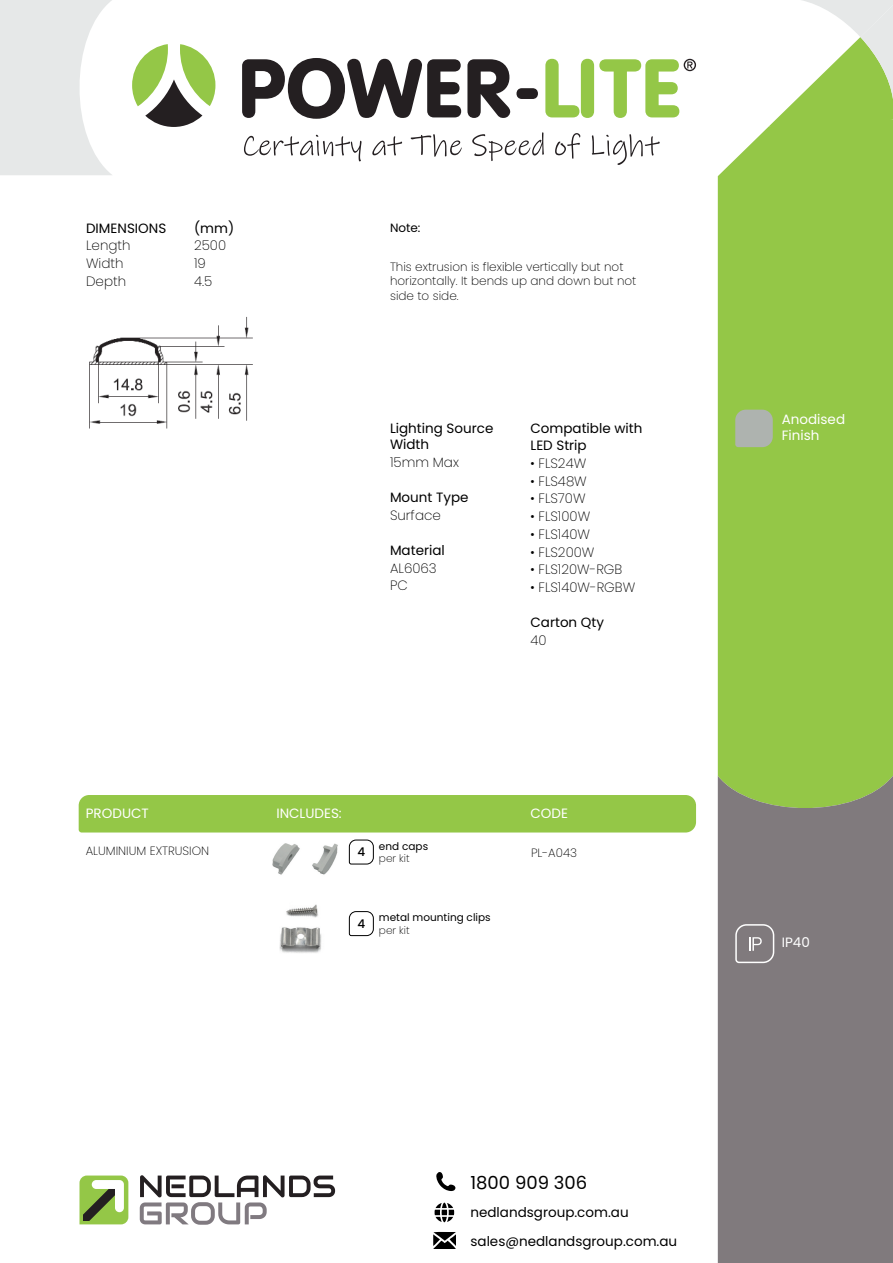
<style>
.page{position:relative;width:893px;height:1263px;background:#fff}
.page>*{position:absolute;margin:0;border:0;box-sizing:border-box;transform-origin:0 0}
.t1{font:18px "Poppins";color:#000}
.t2{font:13.5px/29px "Poppins";color:#000}
.t3{font:200 13.5px "Poppins";color:#000}
.t4{font:13.5px "Poppins";color:#fff}
.t5{font:200 12px/14.4px "Poppins";color:#000}
.t6{font:12px "Poppins";color:#000}
.t7{font:500 12px "Poppins";color:#000}
.t8{font:10.5px "Poppins";color:#000}
.t9{font:200 10.5px "Poppins";color:#000}
</style>
<div class="page">
<svg style="left:132px;top:44px;width:83px;height:83px"></svg>
<svg style="left:242px;top:58px;width:219px;height:61px"></svg>
<svg style="left:467px;top:59px;width:43px;height:59px"></svg>
<div style="left:516px;top:88px;width:22px;height:11px;background:#241f21;border-radius:5px"></div>
<svg style="left:545px;top:59px;width:34px;height:58px"></svg>
<div style="left:581px;top:59px;width:13px;height:59px;background:#94c747;border-radius:7px"></div>
<svg style="left:599px;top:59px;width:97px;height:59px"></svg>
<svg style="left:244px;top:135px;width:117px;height:26px"></svg>
<svg style="left:372px;top:136px;width:30px;height:20px"></svg>
<svg style="left:411px;top:134px;width:51px;height:23px"></svg>
<svg style="left:472px;top:132px;width:72px;height:29px"></svg>
<svg style="left:555px;top:133px;width:25px;height:26px"></svg>
<svg style="left:592px;top:134px;width:68px;height:31px"></svg>
<svg style="left:79px;top:1175px;width:49px;height:49px"></svg>
<svg style="left:140px;top:1175px;width:195px;height:50px"></svg>
<div style="left:718px;top:127px;width:175px;height:649px;background:#94c747"></div>
<div style="left:718px;top:776px;width:175px;height:487px;background:#807a7d"></div>
<svg style="left:768px;top:0;width:125px;height:127px"></svg>
<svg style="left:0;top:0;width:112px;height:175px"></svg>
<svg style="left:434px;top:1202px;width:21px;height:21px"></svg>
<svg style="left:436px;top:1172px;width:19px;height:19px"></svg>
<svg style="left:433px;top:1232px;width:22px;height:17px"></svg>
<svg style="left:735px;top:923px;width:40px;height:41px;background:#959092"></svg>
<div style="left:79px;top:795px;width:617px;height:37px;background:#94c747"></div>
<svg style="left:349px;top:839px;width:25px;height:26px"></svg>
<svg style="left:349px;top:911px;width:25px;height:25px"></svg>
<svg style="left:735px;top:410px;width:38px;height:37px"></svg>
<img style="left:89px;top:316px;width:164px;height:113px">
<img style="left:272px;top:843px;width:66px;height:32px">
<img style="left:280px;top:904px;width:42px;height:49px">
<p class="t2" style="left:86px;top:214px;width:82px">DIMENSIONS</p>
<p class="t2" style="left:194px;top:214px;width:42px">(mm)</p>
<p class="t3" style="left:86px;top:238px;width:46px">Length</p>
<p class="t3" style="left:194px;top:238px;width:34px">2500</p>
<p class="t3" style="left:86px;top:255px;width:39px">Width</p>
<p class="t3" style="left:194px;top:255px;width:13px">19</p>
<p class="t3" style="left:86px;top:273px;width:42px">Depth</p>
<p class="t3" style="left:194px;top:273px;width:20px">4.5</p>
<p class="t6" style="left:390px;top:221px;width:32px">Note:</p>
<p class="t5" style="left:390px;top:260px;width:235px">This extrusion is flexible vertically but not</p>
<p class="t5" style="left:390px;top:274px;width:248px">horizontally. It bends up and down but not side to side.</p>
<p class="t2" style="left:390px;top:420px;width:105px;line-height:16.2px">Lighting Source<br>Width</p>
<p class="t3" style="left:390px;top:454px;width:70px">15mm Max</p>
<p class="t2" style="left:390px;top:483px;width:80px">Mount Type</p>
<p class="t3" style="left:390px;top:507px;width:52px">Surface</p>
<p class="t2" style="left:390px;top:536px;width:56px">Material</p>
<p class="t3" style="left:390px;top:560px;width:48px">AL6063</p>
<p class="t3" style="left:390px;top:578px;width:19px">PC</p>
<p class="t2" style="left:530px;top:413px;width:113px">Compatible with</p>
<p class="t2" style="left:530px;top:431px;width:58px">LED Strip</p>
<p class="t3" style="left:530px;top:455px;width:57px">• FLS24W</p>
<p class="t3" style="left:530px;top:473px;width:58px">• FLS48W</p>
<p class="t3" style="left:530px;top:491px;width:57px">• FLS70W</p>
<p class="t3" style="left:530px;top:509px;width:61px">• FLS100W</p>
<p class="t3" style="left:530px;top:526px;width:61px">• FLS140W</p>
<p class="t3" style="left:530px;top:544px;width:65px">• FLS200W</p>
<p class="t3" style="left:530px;top:562px;width:93px">• FLS120W-RGB</p>
<p class="t3" style="left:530px;top:579px;width:106px">• FLS140W-RGBW</p>
<p class="t2" style="left:530px;top:608px;width:75px">Carton Qty</p>
<p class="t3" style="left:530px;top:632px;width:18px">40</p>
<p class="t4" style="left:86px;top:805px;width:65px">PRODUCT</p>
<p class="t4" style="left:530px;top:805px;width:39px">CODE</p>
<p class="t5" style="left:86px;top:844px;width:125px">ALUMINIUM EXTRUSION</p>
<p class="t7" style="left:357px;top:845px;width:9px">4</p>
<p class="t8" style="left:379px;top:840px;width:51px">end caps</p>
<p class="t9" style="left:379px;top:852px;width:32px">per kit</p>
<p class="t4" style="left:276px;top:805px;width:67px">INCLUDES:</p>
<p class="t5" style="left:531px;top:845px;width:48px">PL-A043</p>
<p class="t7" style="left:357px;top:917px;width:9px">4</p>
<p class="t8" style="left:379px;top:911px;width:113px">metal mounting clips</p>
<p class="t9" style="left:379px;top:924px;width:32px">per kit</p>
<h1 class="t1" style="left:470px;top:1172px;width:118px">1800 909 306</h1>
<p class="t2" style="left:470px;top:1198px;width:208px">nedlandsgroup.com.au sales@nedlandsgroup.com.au</p>
<p class="t4" style="left:782px;top:411px;width:65px">Anodised</p>
<p class="t4" style="left:782px;top:427px;width:39px">Finish</p>
<p class="t4" style="left:782px;top:935px;width:30px">IP40</p>
</div>
